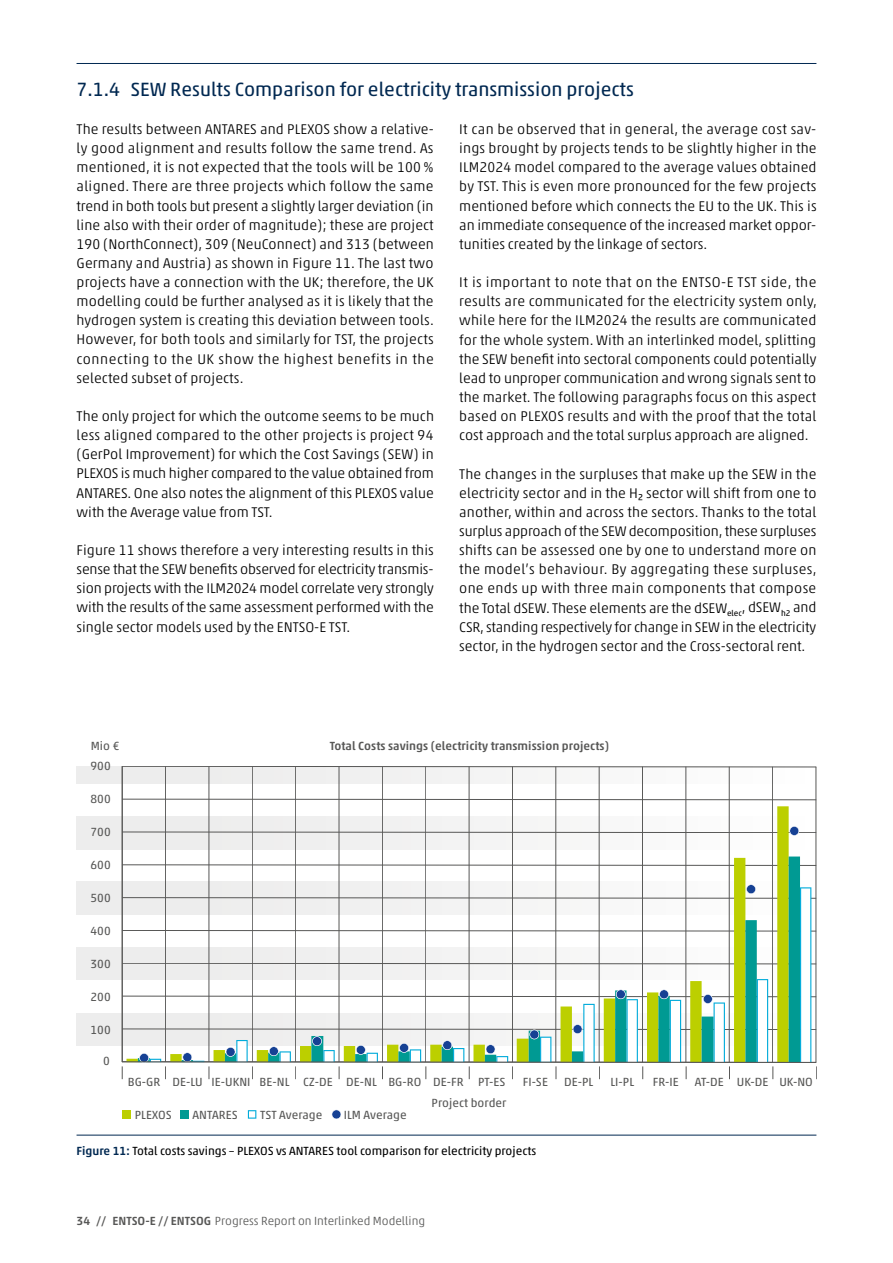
<style>
.page{position:relative;width:893px;height:1263px;background:#fff}
.page>*{position:absolute;margin:0;border:0;box-sizing:border-box;transform-origin:0 0}
.t1{font:19.5px "Akko Pro";color:#002851}
.t2{font:300 14.25px/19.2px "Akko Pro";color:#000;text-align:justify}
.t3{font:12px "Akko Pro";letter-spacing:.005em;color:#575756}
.t4{font:12px "Akko Pro";color:#000}
.t5{font:300 12px "Akko Pro";color:#575756}
.t6{font:500 12px "Akko Pro";letter-spacing:.005em;color:#575756}
.s1{font-weight:500;color:#002851}
.s2{font-weight:500}
</style>
<div class="page">
<hr style="left:77px;top:63px;width:739px;height:1px;background:#002851">
<hr style="left:77px;top:1135px;width:739px;height:1px;background:#002851">
<div style="left:77px;top:766px;width:739px;height:17px;background:linear-gradient(to right,#eaeae9,#fdfdfd)"></div>
<svg style="left:77px;top:816px;width:739px;height:33px"></svg>
<svg style="left:77px;top:882px;width:739px;height:32px;background:#eaebeb"></svg>
<svg style="left:77px;top:947px;width:739px;height:33px;background:#e9eaea"></svg>
<div style="left:77px;top:1013px;width:739px;height:33px;background:#ededed"></div>
<hr style="left:165px;top:766px;width:1px;height:296px;background:#575756">
<hr style="left:209px;top:766px;width:1px;height:296px;background:#575756">
<hr style="left:252px;top:766px;width:1px;height:296px;background:#575756">
<hr style="left:295px;top:766px;width:1px;height:296px;background:#575756">
<hr style="left:339px;top:766px;width:1px;height:296px;background:#575756">
<hr style="left:382px;top:766px;width:1px;height:296px;background:#575756">
<hr style="left:425px;top:766px;width:1px;height:296px;background:#575756">
<hr style="left:469px;top:766px;width:1px;height:296px;background:#575756">
<hr style="left:512px;top:766px;width:1px;height:296px;background:#575756">
<hr style="left:555px;top:766px;width:1px;height:296px;background:#575756">
<hr style="left:599px;top:767px;width:1px;height:295px;background:#575756">
<hr style="left:642px;top:767px;width:1px;height:295px;background:#575756">
<hr style="left:686px;top:767px;width:1px;height:295px;background:#575756">
<hr style="left:729px;top:767px;width:1px;height:295px;background:#575756">
<hr style="left:772px;top:767px;width:1px;height:295px;background:#575756">
<hr style="left:816px;top:767px;width:1px;height:295px;background:#575756">
<svg style="left:123px;top:864px;width:693px;height:2px"></svg>
<svg style="left:123px;top:799px;width:693px;height:1px"></svg>
<svg style="left:123px;top:766px;width:693px;height:1px"></svg>
<div style="left:122px;top:1110px;width:8px;height:9px;background:#bccf00"></div>
<div style="left:180px;top:1110px;width:9px;height:9px;background:#009a93"></div>
<svg style="left:248px;top:1110px;width:8px;height:9px"></svg>
<svg style="left:332px;top:1109px;width:9px;height:10px"></svg>
<svg style="left:126px;top:806px;width:663px;height:174px"></svg>
<svg style="left:138px;top:856px;width:662px;height:124px"></svg>
<svg style="left:150px;top:898px;width:661px;height:126px"></svg>
<svg style="left:123px;top:989px;width:693px;height:15px"></svg>
<svg style="left:123px;top:884px;width:693px;height:14px"></svg>
<svg style="left:123px;top:826px;width:693px;height:10px"></svg>
<hr style="left:122px;top:766px;width:1px;height:296px;background:#575756">
<svg style="left:122px;top:1024px;width:695px;height:55px"></svg>
<h1 class="t1" style="left:77px;top:77px;width:559px">7.1.4 SEW Results Comparison for electricity transmission projects</h1>
<p class="t2" style="left:77px;top:119px;width:359px">The results between ANTARES and PLEXOS show a relative&shy;ly good alignment and results follow the same trend. As mentioned, it is not expected that the tools will be 100 % aligned. There are three projects which follow the same trend in both tools but present a slightly larger deviation (in line also with their order of magnitude); these are project 190 (NorthConnect), 309 (NeuConnect) and 313 (between Germany and Austria) as shown in Figure 11. The last two projects have a connection with the UK; therefore, the UK modelling could be further analysed as it is likely that the hydrogen system is creating this deviation between tools.<br>However, for both tools and similarly for TST, the projects connecting to the UK show the highest benefits in the selected subset of projects.</p>
<p class="t2" style="left:77px;top:406px;width:359px">The only project for which the outcome seems to be much less aligned compared to the other projects is project 94 (GerPol Improvement) for which the Cost Savings (SEW) in PLEXOS is much higher compared to the value obtained from ANTARES. One also notes the alignment of this PLEXOS value with the Average value from TST.</p>
<p class="t2" style="left:77px;top:540px;width:359px">Figure 11 shows therefore a very interesting results in this sense that the SEW benefits observed for electricity transmis&shy;sion projects with the ILM2024 model correlate very strongly with the results of the same assessment performed with the single sector models used by the ENTSO-E TST.</p>
<p class="t2" style="left:459px;top:119px;width:359px">It can be observed that in general, the average cost sav&shy;ings brought by projects tends to be slightly higher in the ILM2024 model compared to the average values obtained by TST. This is even more pronounced for the few projects mentioned before which connects the EU to the UK. This is an immediate consequence of the increased market oppor&shy;tunities created by the linkage of sectors.</p>
<p class="t2" style="left:459px;top:272px;width:359px">It is important to note that on the ENTSO-E TST side, the results are communicated for the electricity system only, while here for the ILM2024 the results are communicated for the whole system. With an interlinked model, splitting the SEW benefit into sectoral components could potentially lead to unproper communication and wrong signals sent to the market. The following paragraphs focus on this aspect based on PLEXOS results and with the proof that the total cost approach and the total surplus approach are aligned.</p>
<p class="t2" style="left:459px;top:464px;width:359px">The changes in the surpluses that make up the SEW in the electricity sector and in the H2 sector will shift from one to another, within and across the sectors. Thanks to the total surplus approach of the SEW decomposition, these surpluses shifts can be assessed one by one to understand more on the model’s behaviour. By aggregating these surpluses, one ends up with three main components that compose the Total dSEW. These elements are the dSEW<sub>elec</sub>, dSEW<sub>h2</sub> and CSR, standing respectively for change in SEW in the electricity sector, in the hydrogen sector and the Cross-sectoral rent.</p>
<p class="t3" style="left:91px;top:739px;width:30px">Mio €</p>
<p class="t3" style="left:90px;top:758px;width:22px">900</p>
<p class="t3" style="left:90px;top:791px;width:22px">800</p>
<p class="t3" style="left:90px;top:824px;width:22px">700</p>
<p class="t3" style="left:90px;top:857px;width:22px">600</p>
<p class="t3" style="left:90px;top:890px;width:22px">500</p>
<p class="t3" style="left:90px;top:923px;width:22px">400</p>
<p class="t3" style="left:90px;top:956px;width:22px">300</p>
<p class="t3" style="left:90px;top:989px;width:22px">200</p>
<p class="t3" style="left:90px;top:1022px;width:22px">100</p>
<p class="t3" style="left:103px;top:1053px;width:8px">0</p>
<p class="t6" style="left:330px;top:738px;width:281px">Total Costs savings (electricity transmission projects)</p>
<p class="t3" style="left:128px;top:1074px;width:379px">BG-GR DE-LU IE-UKNI BE-NL CZ-DE DE-NL BG-RO DE-FR PT-ES</p>
<p class="t3" style="left:523px;top:1074px;width:27px">FI-SE</p>
<p class="t3" style="left:564px;top:1074px;width:31px">DE-PL</p>
<p class="t3" style="left:610px;top:1074px;width:25px">LI-PL</p>
<p class="t3" style="left:653px;top:1074px;width:27px">FR-IE</p>
<p class="t3" style="left:695px;top:1074px;width:120px">AT-DE UK-DE UK-NO</p>
<p class="t3" style="left:135px;top:1107px;width:38px">PLEXOS</p>
<p class="t3" style="left:193px;top:1107px;width:47px">ANTARES</p>
<p class="t3" style="left:260px;top:1107px;width:64px">TST Average</p>
<p class="t3" style="left:344px;top:1107px;width:65px">ILM Average</p>
<p class="t3" style="left:432px;top:1096px;width:76px">Project border</p>
<p class="t4" style="left:77px;top:1143px;width:461px"><span class="s1">Figure 11:</span> Total costs savings – PLEXOS vs ANTARES tool comparison for electricity projects</p>
<p class="t5" style="left:77px;top:1213px;width:350px"><span class="s2">34 // ENTSO-E // ENTSOG</span> Progress Report on Interlinked Modelling</p>
</div>
